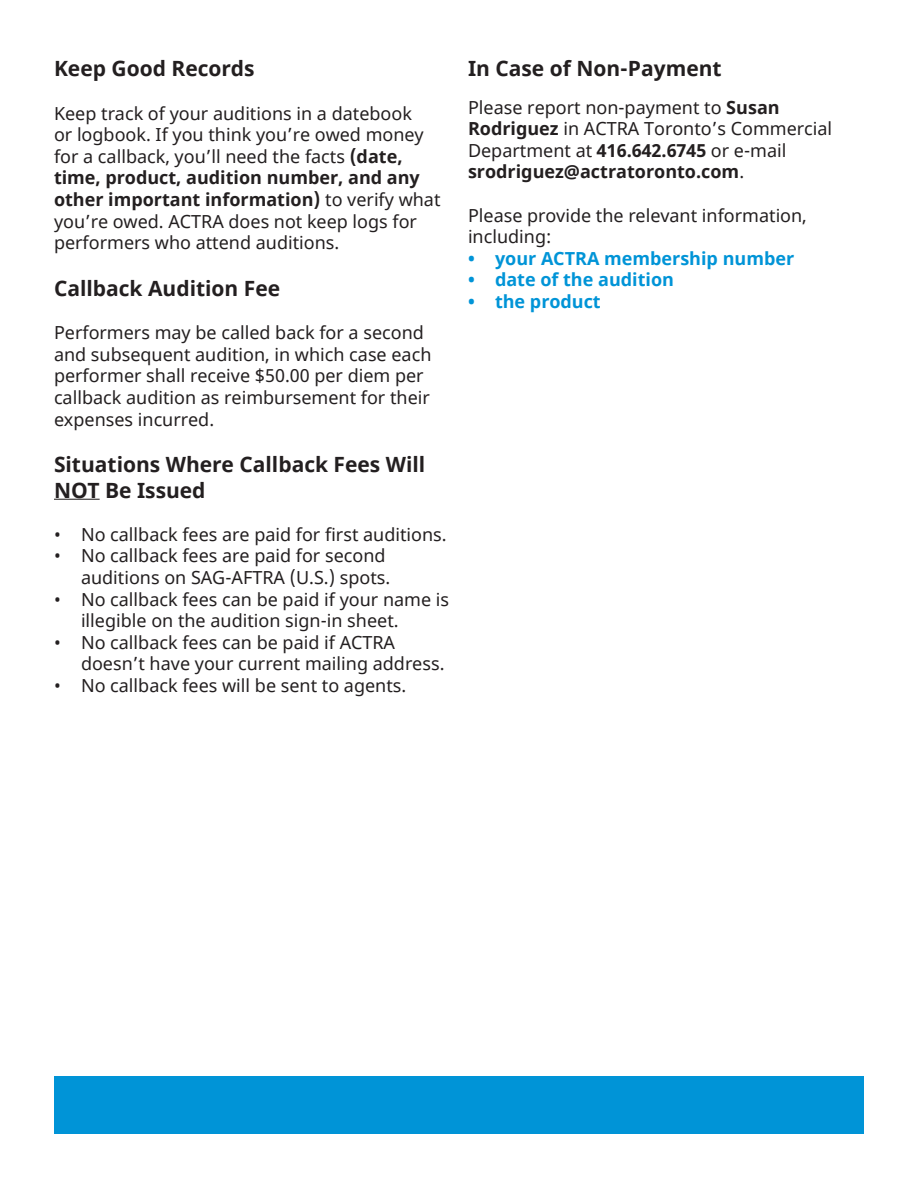
<style>
.page{position:relative;width:918px;height:1188px;background:#fff}
.page>*{position:absolute;margin:0;border:0;box-sizing:border-box;transform-origin:0 0}
.t1{font:700 21px/25.2px "Noto Sans";color:#231f20}
.t2{font:18px/21.6px "Noto Sans";color:#231f20}
.t3{font:700 18px "Noto Sans";color:#0094d7}
.s1{font-weight:700}
</style>
<div class="page">
<hr style="left:54px;top:499px;width:46px;height:1px;background:#231f20">
<div style="left:54px;top:1076px;width:810px;height:58px;background:#0094d7"></div>
<p class="t1" style="left:54px;top:57px;width:202px">Keep Good Records</p>
<p class="t2" style="left:54px;top:103px;width:388px">Keep track of your auditions in a datebook<br>or logbook. If you think you’re owed money for a callback, you’ll need the facts <span class="s1">(date, time, product, audition number, and any other important information)</span> to verify what you’re owed. ACTRA does not keep logs for performers who attend auditions.</p>
<p class="t1" style="left:54px;top:276px;width:228px">Callback Audition Fee</p>
<p class="t2" style="left:54px;top:323px;width:379px">Performers may be called back for a second and subsequent audition, in which case each performer shall receive $50.00 per diem per callback audition as reimbursement for their expenses incurred.</p>
<p class="t1" style="left:54px;top:453px;width:373px">Situations Where Callback Fees Will<br>NOT Be Issued</p>
<p class="t2" style="left:54px;top:524px;width:394px">• No callback fees are paid for first auditions.</p>
<p class="t2" style="left:54px;top:546px;width:338px;text-align:right">• No callback fees are paid for second auditions on SAG-AFTRA (U.S.) spots.</p>
<p class="t2" style="left:81px;top:589px;width:370px;text-indent:-27px">• No callback fees can be paid if your name is illegible on the audition sign-in sheet.</p>
<p class="t2" style="left:81px;top:632px;width:365px;text-indent:-27px">• No callback fees can be paid if ACTRA doesn’t have your current mailing address.</p>
<p class="t2" style="left:54px;top:675px;width:354px">• No callback fees will be sent to agents.</p>
<p class="t1" style="left:468px;top:57px;width:255px">In Case of Non-Payment</p>
<p class="t2" style="left:468px;top:97px;width:366px">Please report non-payment to <span class="s1">Susan Rodriguez</span> in ACTRA Toronto’s Commercial Department at <span class="s1">416.642.6745</span> or e-mail <span class="s1">srodriguez@actratoronto.com</span>.</p>
<p class="t2" style="left:468px;top:205px;width:340px">Please provide the relevant information, including:</p>
<p class="t3" style="left:468px;top:246px;width:328px">• your ACTRA membership number</p>
<p class="t3" style="left:468px;top:267px;width:207px">• date of the audition</p>
<p class="t3" style="left:468px;top:289px;width:134px">• the product</p>
</div>
